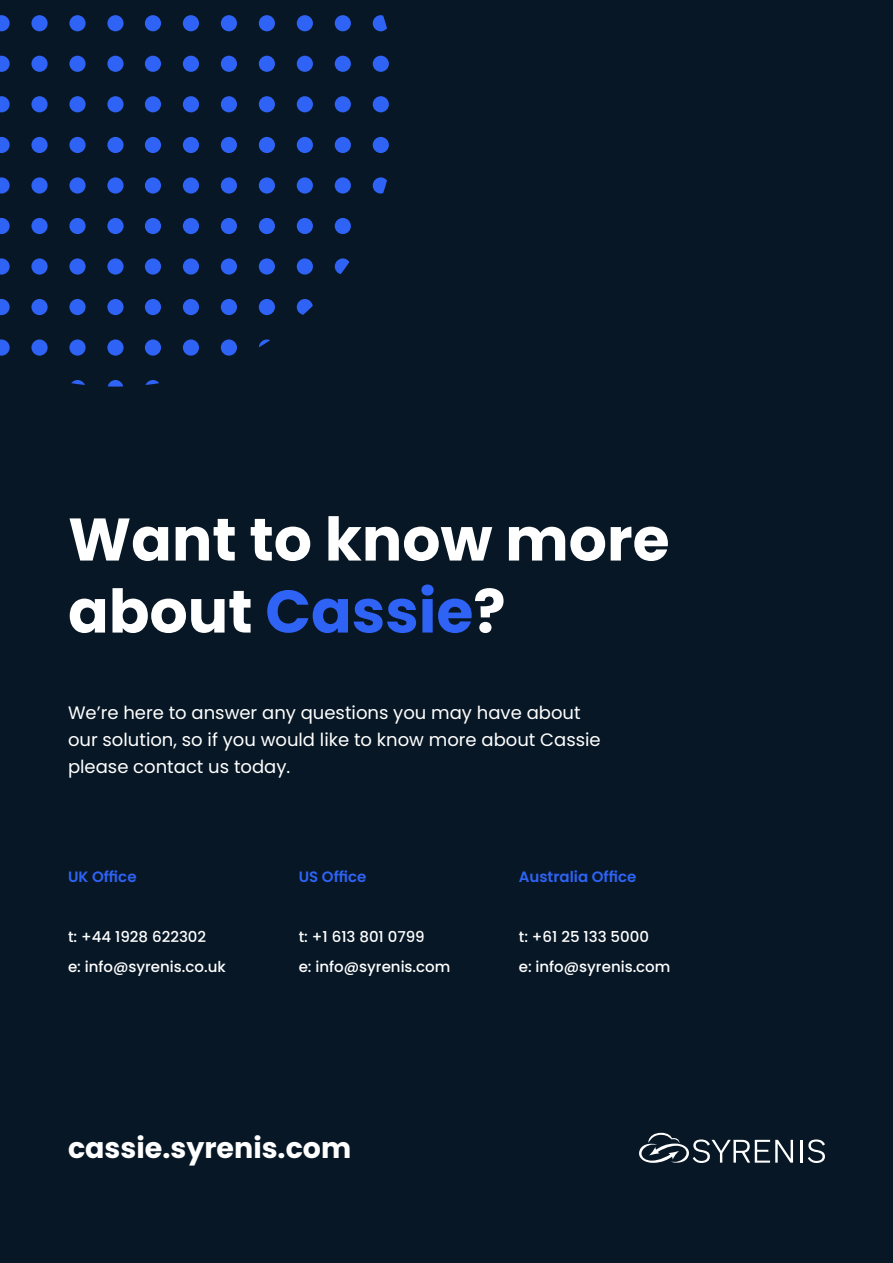
<style>
.page{position:relative;width:893px;height:1263px;background:#071725}
.page>*{position:absolute;margin:0;border:0;box-sizing:border-box;transform-origin:0 0}
.t1{font:700 60px/72px "Poppins";color:#fff}
.t2{font:700 28.5px "Poppins";color:#fff}
.t3{font:18px/27px "Poppins";color:#fff}
.t4{font:500 15px "Poppins";color:#fff}
.t5{font:600 15px "Poppins";color:#2e63f5}
.s1{color:#2e63f5}
</style>
<div class="page">
<svg style="left:0;top:15px;width:10px;height:16px"></svg>
<div style="left:31px;top:15px;width:17px;height:16px;background:#2e63f5;border-radius:50%"></div>
<div style="left:69px;top:15px;width:17px;height:16px;background:#2e63f5;border-radius:50%"></div>
<div style="left:107px;top:15px;width:17px;height:16px;background:#2e63f5;border-radius:50%"></div>
<svg style="left:0;top:56px;width:10px;height:16px"></svg>
<div style="left:31px;top:56px;width:17px;height:16px;background:#2e63f5;border-radius:50%"></div>
<div style="left:69px;top:56px;width:17px;height:16px;background:#2e63f5;border-radius:50%"></div>
<div style="left:107px;top:56px;width:17px;height:16px;background:#2e63f5;border-radius:50%"></div>
<svg style="left:0;top:96px;width:10px;height:16px"></svg>
<div style="left:31px;top:96px;width:17px;height:16px;background:#2e63f5;border-radius:50%"></div>
<div style="left:69px;top:96px;width:17px;height:16px;background:#2e63f5;border-radius:50%"></div>
<div style="left:107px;top:96px;width:17px;height:16px;background:#2e63f5;border-radius:50%"></div>
<div style="left:145px;top:15px;width:16px;height:16px;background:#2e63f5;border-radius:50%"></div>
<div style="left:183px;top:15px;width:16px;height:16px;background:#2e63f5;border-radius:50%"></div>
<div style="left:221px;top:15px;width:16px;height:16px;background:#2e63f5;border-radius:50%"></div>
<div style="left:259px;top:15px;width:16px;height:16px;background:#2e63f5;border-radius:50%"></div>
<div style="left:297px;top:15px;width:16px;height:16px;background:#2e63f5;border-radius:50%"></div>
<div style="left:335px;top:15px;width:16px;height:16px;background:#2e63f5;border-radius:50%"></div>
<svg style="left:373px;top:15px;width:14px;height:16px"></svg>
<div style="left:145px;top:56px;width:16px;height:16px;background:#2e63f5;border-radius:50%"></div>
<div style="left:183px;top:56px;width:16px;height:16px;background:#2e63f5;border-radius:50%"></div>
<div style="left:221px;top:56px;width:16px;height:16px;background:#2e63f5;border-radius:50%"></div>
<div style="left:259px;top:56px;width:16px;height:16px;background:#2e63f5;border-radius:50%"></div>
<div style="left:297px;top:56px;width:16px;height:16px;background:#2e63f5;border-radius:50%"></div>
<div style="left:335px;top:56px;width:16px;height:16px;background:#2e63f5;border-radius:50%"></div>
<div style="left:373px;top:56px;width:16px;height:16px;background:#2e63f5;border-radius:50%"></div>
<div style="left:145px;top:96px;width:16px;height:16px;background:#2e63f5;border-radius:50%"></div>
<div style="left:183px;top:96px;width:16px;height:16px;background:#2e63f5;border-radius:50%"></div>
<div style="left:221px;top:96px;width:16px;height:16px;background:#2e63f5;border-radius:50%"></div>
<div style="left:259px;top:96px;width:16px;height:16px;background:#2e63f5;border-radius:50%"></div>
<div style="left:297px;top:96px;width:16px;height:16px;background:#2e63f5;border-radius:50%"></div>
<div style="left:335px;top:96px;width:16px;height:16px;background:#2e63f5;border-radius:50%"></div>
<div style="left:373px;top:96px;width:16px;height:16px;background:#2e63f5;border-radius:50%"></div>
<svg style="left:0;top:137px;width:10px;height:16px"></svg>
<div style="left:31px;top:137px;width:17px;height:16px;background:#2e63f5;border-radius:50%"></div>
<div style="left:69px;top:137px;width:17px;height:16px;background:#2e63f5;border-radius:50%"></div>
<div style="left:107px;top:137px;width:17px;height:16px;background:#2e63f5;border-radius:50%"></div>
<svg style="left:0;top:177px;width:10px;height:17px"></svg>
<div style="left:31px;top:177px;width:17px;height:17px;background:#2e63f5;border-radius:50%"></div>
<div style="left:69px;top:177px;width:17px;height:17px;background:#2e63f5;border-radius:50%"></div>
<div style="left:107px;top:177px;width:17px;height:17px;background:#2e63f5;border-radius:50%"></div>
<svg style="left:0;top:218px;width:10px;height:16px"></svg>
<div style="left:31px;top:218px;width:17px;height:16px;background:#2e63f5;border-radius:50%"></div>
<div style="left:69px;top:218px;width:17px;height:16px;background:#2e63f5;border-radius:50%"></div>
<div style="left:107px;top:218px;width:17px;height:16px;background:#2e63f5;border-radius:50%"></div>
<svg style="left:0;top:258px;width:10px;height:17px"></svg>
<div style="left:31px;top:258px;width:17px;height:17px;background:#2e63f5;border-radius:50%"></div>
<div style="left:69px;top:258px;width:17px;height:17px;background:#2e63f5;border-radius:50%"></div>
<div style="left:107px;top:258px;width:17px;height:17px;background:#2e63f5;border-radius:50%"></div>
<svg style="left:0;top:299px;width:10px;height:16px"></svg>
<div style="left:31px;top:299px;width:17px;height:16px;background:#2e63f5;border-radius:50%"></div>
<div style="left:69px;top:299px;width:17px;height:16px;background:#2e63f5;border-radius:50%"></div>
<div style="left:107px;top:299px;width:17px;height:16px;background:#2e63f5;border-radius:50%"></div>
<svg style="left:0;top:339px;width:10px;height:17px"></svg>
<div style="left:31px;top:339px;width:17px;height:17px;background:#2e63f5;border-radius:50%"></div>
<div style="left:69px;top:339px;width:17px;height:17px;background:#2e63f5;border-radius:50%"></div>
<div style="left:107px;top:339px;width:17px;height:17px;background:#2e63f5;border-radius:50%"></div>
<svg style="left:71px;top:380px;width:14px;height:5px"></svg>
<svg style="left:108px;top:380px;width:15px;height:7px"></svg>
<div style="left:145px;top:137px;width:16px;height:16px;background:#2e63f5;border-radius:50%"></div>
<div style="left:183px;top:137px;width:16px;height:16px;background:#2e63f5;border-radius:50%"></div>
<div style="left:221px;top:137px;width:16px;height:16px;background:#2e63f5;border-radius:50%"></div>
<div style="left:259px;top:137px;width:16px;height:16px;background:#2e63f5;border-radius:50%"></div>
<div style="left:297px;top:137px;width:16px;height:16px;background:#2e63f5;border-radius:50%"></div>
<div style="left:335px;top:137px;width:16px;height:16px;background:#2e63f5;border-radius:50%"></div>
<div style="left:373px;top:137px;width:16px;height:16px;background:#2e63f5;border-radius:50%"></div>
<div style="left:145px;top:177px;width:16px;height:17px;background:#2e63f5;border-radius:50%"></div>
<div style="left:183px;top:177px;width:16px;height:17px;background:#2e63f5;border-radius:50%"></div>
<div style="left:221px;top:177px;width:16px;height:17px;background:#2e63f5;border-radius:50%"></div>
<div style="left:259px;top:177px;width:16px;height:17px;background:#2e63f5;border-radius:50%"></div>
<div style="left:297px;top:177px;width:16px;height:17px;background:#2e63f5;border-radius:50%"></div>
<div style="left:335px;top:177px;width:16px;height:17px;background:#2e63f5;border-radius:50%"></div>
<svg style="left:373px;top:177px;width:14px;height:17px"></svg>
<div style="left:145px;top:218px;width:16px;height:16px;background:#2e63f5;border-radius:50%"></div>
<div style="left:183px;top:218px;width:16px;height:16px;background:#2e63f5;border-radius:50%"></div>
<div style="left:221px;top:218px;width:16px;height:16px;background:#2e63f5;border-radius:50%"></div>
<div style="left:259px;top:218px;width:16px;height:16px;background:#2e63f5;border-radius:50%"></div>
<div style="left:297px;top:218px;width:16px;height:16px;background:#2e63f5;border-radius:50%"></div>
<div style="left:335px;top:218px;width:16px;height:16px;background:#2e63f5;border-radius:50%"></div>
<div style="left:145px;top:258px;width:16px;height:17px;background:#2e63f5;border-radius:50%"></div>
<div style="left:183px;top:258px;width:16px;height:17px;background:#2e63f5;border-radius:50%"></div>
<div style="left:221px;top:258px;width:16px;height:17px;background:#2e63f5;border-radius:50%"></div>
<div style="left:259px;top:258px;width:16px;height:17px;background:#2e63f5;border-radius:50%"></div>
<div style="left:297px;top:258px;width:16px;height:17px;background:#2e63f5;border-radius:50%"></div>
<svg style="left:335px;top:258px;width:14px;height:16px"></svg>
<div style="left:145px;top:299px;width:16px;height:16px;background:#2e63f5;border-radius:50%"></div>
<div style="left:183px;top:299px;width:16px;height:16px;background:#2e63f5;border-radius:50%"></div>
<div style="left:221px;top:299px;width:16px;height:16px;background:#2e63f5;border-radius:50%"></div>
<div style="left:259px;top:299px;width:16px;height:16px;background:#2e63f5;border-radius:50%"></div>
<svg style="left:297px;top:299px;width:16px;height:16px"></svg>
<div style="left:145px;top:339px;width:16px;height:17px;background:#2e63f5;border-radius:50%"></div>
<div style="left:183px;top:339px;width:16px;height:17px;background:#2e63f5;border-radius:50%"></div>
<div style="left:221px;top:339px;width:16px;height:17px;background:#2e63f5;border-radius:50%"></div>
<svg style="left:259px;top:339px;width:11px;height:8px"></svg>
<svg style="left:145px;top:380px;width:14px;height:5px"></svg>
<svg style="left:639px;top:1133px;width:154px;height:30px"></svg>
<hr style="left:800px;top:1140px;width:3px;height:23px;background:#fff">
<svg style="left:808px;top:1139px;width:17px;height:24px"></svg>
<p class="t1" style="left:68px;top:504px;width:603px">Want to know more about <span class="s1">Cassie</span>?</p>
<p class="t3" style="left:68px;top:699px;width:534px">We’re here to answer any questions you may have about our solution, so if you would like to know more about Cassie please contact us today.</p>
<p class="t5" style="left:68px;top:868px;width:70px">UK Office</p>
<p class="t5" style="left:299px;top:868px;width:69px">US Office</p>
<p class="t5" style="left:519px;top:868px;width:119px">Australia Office</p>
<p class="t4" style="left:68px;top:928px;width:140px">t: +44 1928 622302</p>
<p class="t4" style="left:68px;top:958px;width:159px">e: info@syrenis.co.uk</p>
<p class="t4" style="left:299px;top:928px;width:128px">t: +1 613 801 0799</p>
<p class="t4" style="left:299px;top:958px;width:153px">e: info@syrenis.com</p>
<p class="t4" style="left:519px;top:928px;width:132px">t: +61 25 133 5000</p>
<p class="t4" style="left:519px;top:958px;width:153px">e: info@syrenis.com</p>
<p class="t2" style="left:68px;top:1131px;width:285px">cassie.syrenis.com</p>
</div>
